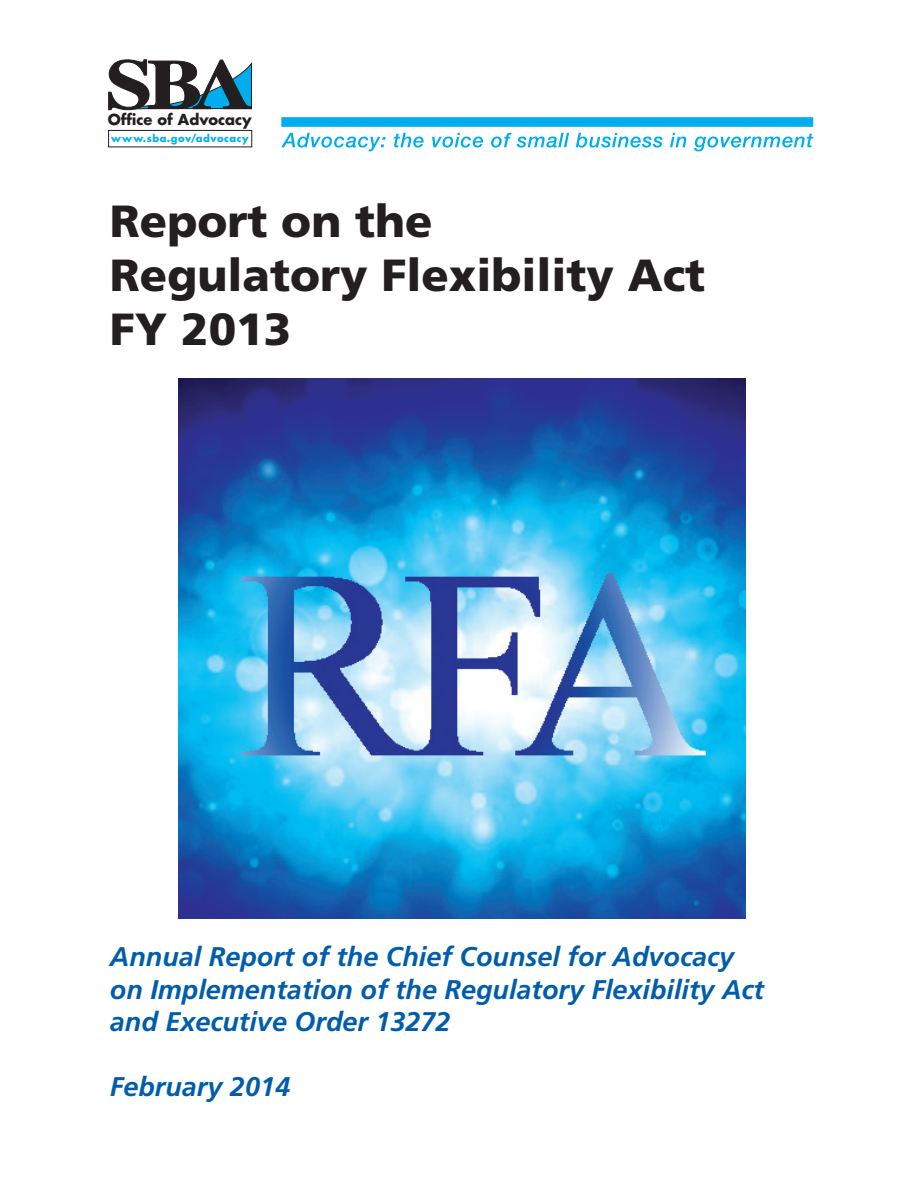
<style>
.page{position:relative;width:918px;height:1188px;background:#fff}
.page>*{position:absolute;margin:0;border:0;box-sizing:border-box;transform-origin:0 0}
.t1{font:900 45px/54px "Frutiger LT Std";color:#231f20}
.t2{font:italic 700 27px/32.4px "Frutiger LT Std";color:#015dab}
.t3{font:700 14.7px "Futura Std";color:#231f20}
.t4{font:700 9.9px "Futura Std";letter-spacing:.05em;color:#00aeef}
.s1{font-size:14.85px}
</style>
<div class="page">
<div style="left:282px;top:117px;width:531px;height:10px;background:#00aeef;border:1px solid #00aeef"></div>
<svg style="left:281px;top:133px;width:105px;height:18px"></svg>
<svg style="left:394px;top:133px;width:30px;height:15px"></svg>
<svg style="left:432px;top:133px;width:51px;height:15px"></svg>
<svg style="left:491px;top:133px;width:78px;height:15px"></svg>
<svg style="left:576px;top:133px;width:87px;height:15px"></svg>
<svg style="left:670px;top:133px;width:16px;height:14px"></svg>
<svg style="left:694px;top:134px;width:119px;height:17px"></svg>
<svg style="left:108px;top:59px;width:144px;height:51px"></svg>
<div style="left:108px;top:130px;width:144px;height:17px;border:1px solid #231f20"></div>
<img style="left:178px;top:379px;width:568px;height:540px">
<p class="t3" style="left:108px;top:109px;width:146px"><span class="s1">O</span>ffice of Advocacy</p>
<p class="t4" style="left:111px;top:132px;width:139px">www.sba.gov/advocacy</p>
<p class="t1" style="left:110px;top:194px;width:597px">Report on the<br>Regulatory Flexibility Act<br>FY 2013</p>
<p class="t2" style="left:110px;top:941px;width:656px">Annual Report of the Chief Counsel for Advocacy on Implementation of the Regulatory Flexibility Act and Executive Order 13272</p>
<p class="t2" style="left:110px;top:1070px;width:182px">February 2014</p>
</div>
